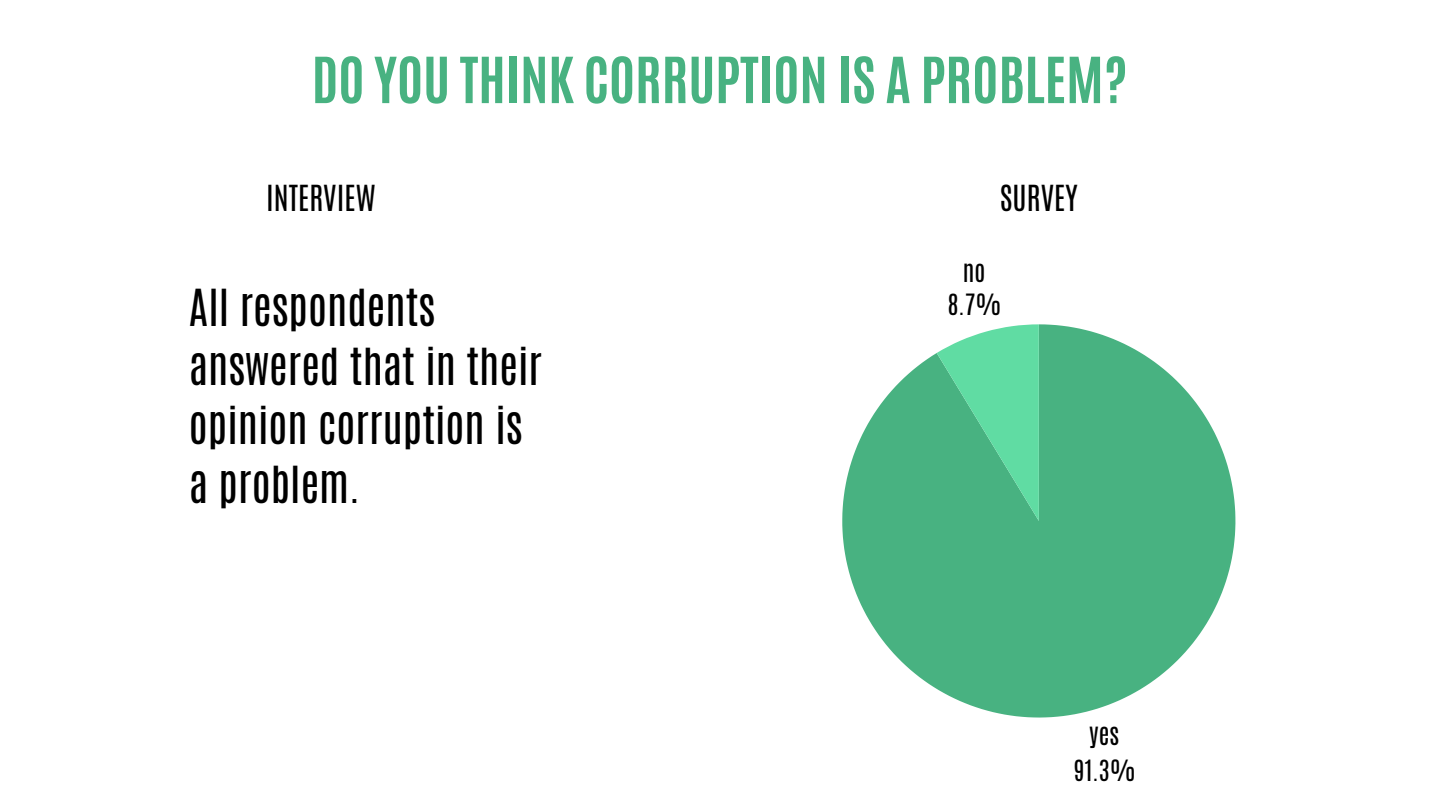
<style>
.page{position:relative;width:1440px;height:810px;background:#fff}
.page>*{position:absolute;margin:0;border:0;box-sizing:border-box;transform-origin:0 0}
.t1{font:700 54px "Antonio";color:#48b281}
.t2{font:42.6px/59.1px "Antonio";color:#000}
.t3{font:30px "Antonio";color:#000}
.t4{font:24.5px/35.5px "Antonio";color:#000;text-align:center}
</style>
<div class="page">
<svg style="left:842px;top:324px;width:393px;height:394px;fill:#48b281"></svg>
<svg style="left:937px;top:324px;width:102px;height:197px;background:#5ecc99"></svg>
<p class="t1" style="left:312px;top:41px;width:817px">DO YOU THINK CORRUPTION IS A PROBLEM?</p>
<p class="t3" style="left:266px;top:177px;width:111px">INTERVIEW</p>
<p class="t3" style="left:1000px;top:177px;width:79px">SURVEY</p>
<h1 class="t2" style="left:189px;top:278px;width:355px">All respondents answered that in their opinion corruption is a problem.</h1>
<p class="t4" style="left:948px;top:256px;width:55px;line-height:32.6px">no<br>8.7%</p>
<p class="t4" style="left:1074px;top:717px;width:63px">yes<br>91.3%</p>
</div>
